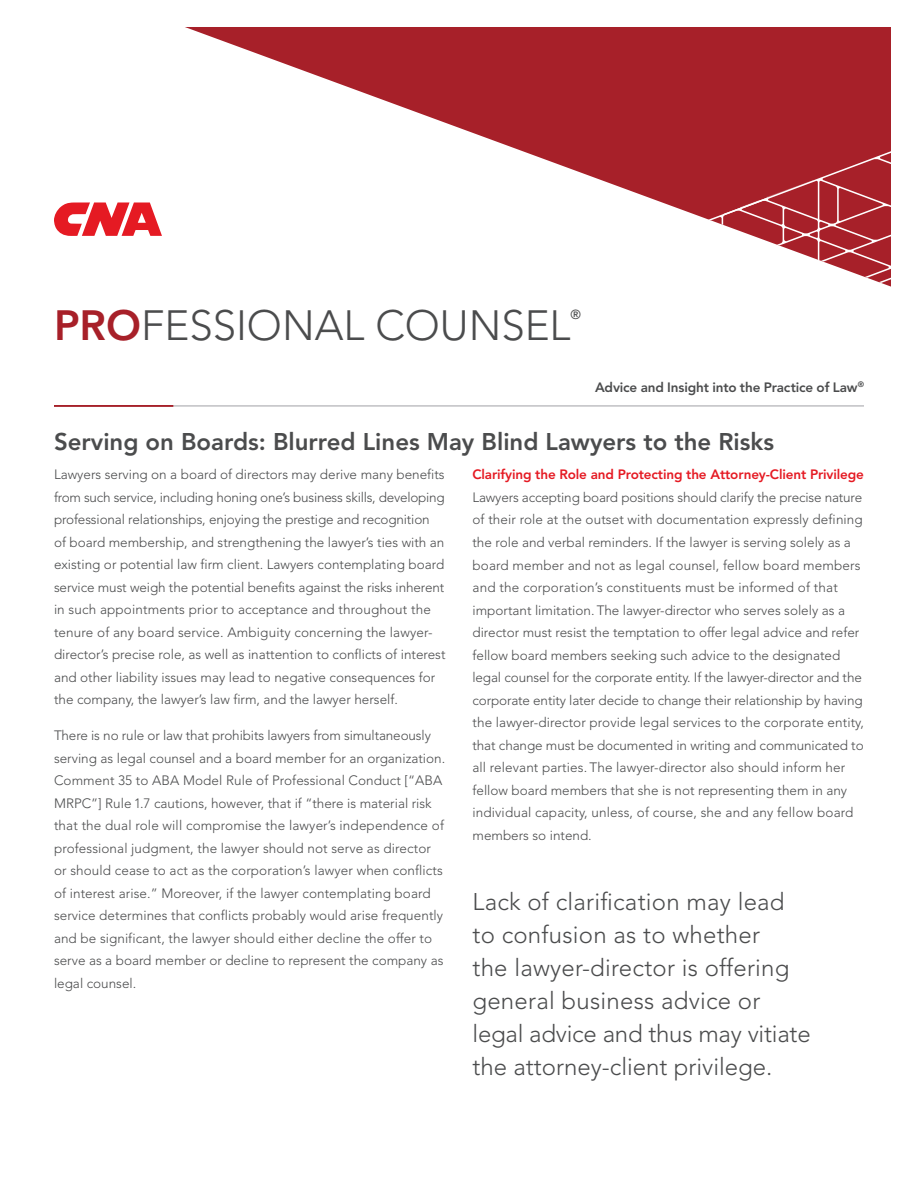
<style>
.page{position:relative;width:918px;height:1188px;background:#fff}
.page>*{position:absolute;margin:0;border:0;box-sizing:border-box;transform-origin:0 0}
.t1{font:300 42px "Avenir LT Std";color:#4b4c4d}
.t2{font:300 24px/33px "Avenir LT Std";letter-spacing:.01em;color:#4b4c4d}
.t3{font:800 24px "Avenir LT Std";color:#4b4c4d}
.t4{font:300 13.5px/22.5px "Avenir LT Std";color:#4b4c4d}
.t5{font:800 13.5px "Avenir LT Std";letter-spacing:-.01em;color:#e51a23}
.t6{font:800 13.5px "Avenir LT Std";letter-spacing:-.01em;color:#4b4c4d}
.t7{font:500 13.05px "Avenir LT Std";color:#4b4c4d}
.s1{font-weight:800;color:#a72029}
</style>
<div class="page">
<hr style="left:54px;top:406px;width:810px;height:1px;background:#a0a1a5">
<hr style="left:54px;top:405px;width:119px;height:2px;background:#a72029">
<svg style="left:54px;top:202px;width:108px;height:34px"></svg>
<svg style="left:185px;top:27px;width:706px;height:96px;fill:#a72029"></svg>
<svg style="left:446px;top:93px;width:445px;height:194px"></svg>
<h1 class="t1" style="left:54px;top:300px;width:518px"><span class="s1">PRO</span>FESSIONAL COUNSEL</h1>
<p class="t7" style="left:571px;top:307px;width:12px">®</p>
<p class="t6" style="left:595px;top:379px;width:270px">Advice and Insight into the Practice of Law<sup>®</sup></p>
<h2 class="t3" style="left:54px;top:428px;width:721px">Serving on Boards: Blurred Lines May Blind Lawyers to the Risks</h2>
<p class="t4" style="left:54px;top:464px;width:393px">Lawyers serving on a board of directors may derive many benefits from such service, including honing one’s business skills, developing professional relationships, enjoying the prestige and recognition<br>of board membership, and strengthening the lawyer’s ties with an existing or potential law firm client. Lawyers contemplating board service must weigh the potential benefits against the risks inherent in such appointments prior to acceptance and throughout the tenure of any board service. Ambiguity concerning the lawyer&shy;director’s precise role, as well as inattention to conflicts of interest and other liability issues may lead to negative consequences for the company, the lawyer’s law firm, and the lawyer herself.</p>
<p class="t4" style="left:54px;top:725px;width:393px">There is no rule or law that prohibits lawyers from simultaneously serving as legal counsel and a board member for an organization.<br>Comment 35 to ABA Model Rule of Professional Conduct [“ABA MRPC”] Rule 1.7 cautions, however, that if “there is material risk that the dual role will compromise the lawyer’s independence of professional judgment, the lawyer should not serve as director or should cease to act as the corporation’s lawyer when conflicts of interest arise.” Moreover, if the lawyer contemplating board service determines that conflicts probably would arise frequently and be significant, the lawyer should either decline the offer to serve as a board member or decline to represent the company as legal counsel.</p>
<p class="t5" style="left:472px;top:467px;width:393px">Clarifying the Role and Protecting the Attorney-Client Privilege</p>
<p class="t4" style="left:472px;top:486px;width:393px">Lawyers accepting board positions should clarify the precise nature of their role at the outset with documentation expressly defining the role and verbal reminders. If the lawyer is serving solely as a board member and not as legal counsel, fellow board members and the corporation’s constituents must be informed of that important limitation. The lawyer-director who serves solely as a director must resist the temptation to offer legal advice and refer fellow board members seeking such advice to the designated legal counsel for the corporate entity. If the lawyer-director and the corporate entity later decide to change their relationship by having the lawyer-director provide legal services to the corporate entity, that change must be documented in writing and communicated to all relevant parties. The lawyer-director also should inform her fellow board members that she is not representing them in any individual capacity, unless, of course, she and any fellow board members so intend.</p>
<h2 class="t2" style="left:472px;top:885px;width:340px">Lack of clarification may lead to confusion as to whether<br>the lawyer-director is offering general business advice or legal advice and thus may vitiate the attorney-client privilege.</h2>
</div>
